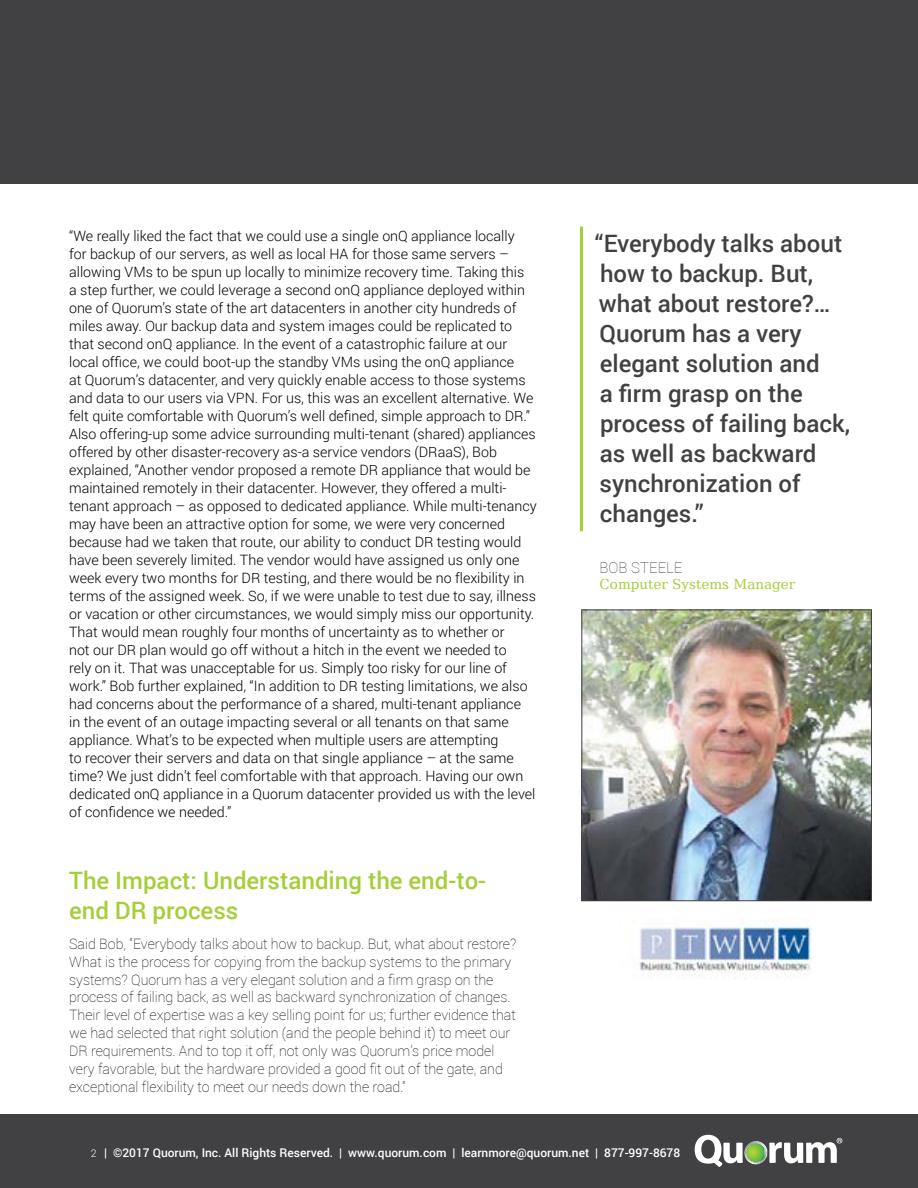
<style>
.page{position:relative;width:918px;height:1188px;background:#fff}
.page>*{position:absolute;margin:0;border:0;box-sizing:border-box;transform-origin:0 0}
.t1{font:500 24px/30px "Roboto";color:#414042}
.t2{font:500 24px/30px "Roboto";color:#a6ce39}
.t3{font:100 15px "Roboto";color:#414042}
.t4{font:300 14.25px/18px "Roboto";color:#000}
.t5{font:100 14.25px/18px "Roboto";color:#000}
.t6{font:13.5px "DejaVu Serif";color:#a6ce39}
.t7{font:500 12px "Roboto";color:#fff}
.s1{font-weight:300;font-size:10.5px}
</style>
<div class="page">
<div style="left:0;top:1115px;width:918px;height:73px;background:#414042"></div>
<svg style="left:695px;top:1135px;width:147px;height:32px"></svg>
<div style="left:0;top:0;width:918px;height:184px;background:#414042"></div>
<hr style="left:580px;top:227px;width:3px;height:304px;background:#a6ce39">
<img style="left:620px;top:901px;width:210px;height:78px">
<img style="left:583px;top:612px;width:287px;height:287px">
<div style="left:581px;top:610px;width:291px;height:291px;border:1px solid #414042"></div>
<p class="t4" style="left:69px;top:228px;width:469px">“We really liked the fact that we could use a single onQ appliance locally<br>for backup of our servers, as well as local HA for those same servers – allowing VMs to be spun up locally to minimize recovery time. Taking this<br>a step further, we could leverage a second onQ appliance deployed within one of Quorum’s state of the art datacenters in another city hundreds of miles away. Our backup data and system images could be replicated to that second onQ appliance. In the event of a catastrophic failure at our local office, we could boot-up the standby VMs using the onQ appliance<br>at Quorum’s datacenter, and very quickly enable access to those systems and data to our users via VPN. For us, this was an excellent alternative. We felt quite comfortable with Quorum’s well defined, simple approach to DR.” Also offering-up some advice surrounding multi-tenant (shared) appliances offered by other disaster-recovery as-a service vendors (DRaaS), Bob explained, “Another vendor proposed a remote DR appliance that would be maintained remotely in their datacenter. However, they offered a multi&shy;tenant approach – as opposed to dedicated appliance. While multi-tenancy may have been an attractive option for some, we were very concerned because had we taken that route, our ability to conduct DR testing would have been severely limited. The vendor would have assigned us only one week every two months for DR testing, and there would be no flexibility in terms of the assigned week. So, if we were unable to test due to say, illness or vacation or other circumstances, we would simply miss our opportunity.<br>That would mean roughly four months of uncertainty as to whether or<br>not our DR plan would go off without a hitch in the event we needed to<br>rely on it. That was unacceptable for us. Simply too risky for our line of work.” Bob further explained, “In addition to DR testing limitations, we also had concerns about the performance of a shared, multi-tenant appliance<br>in the event of an outage impacting several or all tenants on that same appliance. What’s to be expected when multiple users are attempting<br>to recover their servers and data on that single appliance – at the same time? We just didn’t feel comfortable with that approach. Having our own dedicated onQ appliance in a Quorum datacenter provided us with the level of confidence we needed.”</p>
<h1 class="t2" style="left:69px;top:867px;width:419px">The Impact: Understanding the end-to&shy;end DR process</h1>
<p class="t5" style="left:69px;top:935px;width:449px">Said Bob, “Everybody talks about how to backup. But, what about restore?<br>What is the process for copying from the backup systems to the primary systems? Quorum has a very elegant solution and a firm grasp on the process of failing back, as well as backward synchronization of changes.<br>Their level of expertise was a key selling point for us; further evidence that we had selected that right solution (and the people behind it) to meet our DR requirements. And to top it off, not only was Quorum’s price model very favorable, but the hardware provided a good fit out of the gate, and exceptional flexibility to meet our needs down the road.”</p>
<h1 class="t1" style="left:595px;top:230px;width:257px">“Everybody talks about how to backup. But, what about restore?…<br>Quorum has a very elegant solution and<br>a firm grasp on the process of failing back, as well as backward synchronization of changes.”</h1>
<p class="t3" style="left:600px;top:561px;width:84px">BOB STEELE</p>
<p class="t6" style="left:600px;top:579px;width:197px">Computer Systems Manager</p>
<p class="t7" style="left:91px;top:1148px;width:591px"><span class="s1">2</span> | ©2017 Quorum, Inc. All Rights Reserved. | www.quorum.com | learnmore@quorum.net | 877-997-8678</p>
</div>
